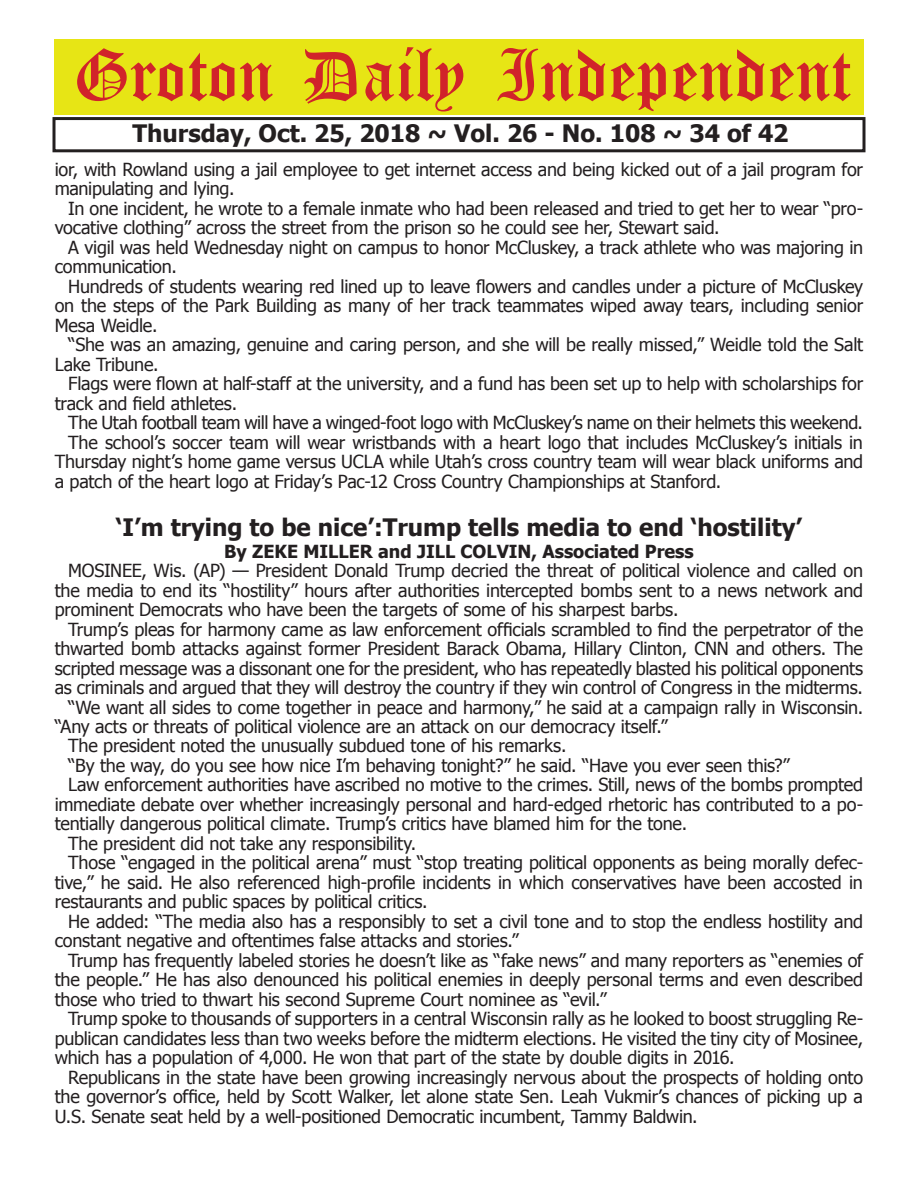
<style>
.page{position:relative;width:918px;height:1188px;background:#fff}
.page>*{position:absolute;margin:0;border:0;box-sizing:border-box;transform-origin:0 0}
.t1{font:54px "Old English Five";color:#d1232a}
.t2{font:700 24px "Tahoma";color:#231f20}
.t3{font:18px/19.5px "Tahoma";letter-spacing:-.015em;color:#231f20}
.t4{font:700 18px "Tahoma";color:#231f20}
</style>
<div class="page">
<div style="left:52px;top:117px;width:814px;height:35px;border:3px solid #231f20"></div>
<div style="left:54px;top:40px;width:810px;height:75px;background:#e7e515"></div>
<h1 class="t1" style="left:73px;top:50px;width:779px">Groton Daily Independent</h1>
<h2 class="t2" style="left:133px;top:116px;width:658px">Thursday, Oct. 25, 2018 ~ Vol. 26 - No. 108 ~ 34 of 42</h2>
<p class="t3" style="left:55px;top:159px;width:810px">ior, with Rowland using a jail employee to get internet access and being kicked out of a jail program for manipulating and lying.</p>
<p class="t3" style="left:55px;top:198px;width:810px;text-indent:14px">In one incident, he wrote to a female inmate who had been released and tried to get her to wear “pro&shy;vocative clothing” across the street from the prison so he could see her, Stewart said.</p>
<p class="t3" style="left:55px;top:237px;width:810px;text-indent:14px">A vigil was held Wednesday night on campus to honor McCluskey, a track athlete who was majoring in communication.</p>
<p class="t3" style="left:55px;top:276px;width:810px;text-align:justify;text-indent:14px">Hundreds of students wearing red lined up to leave flowers and candles under a picture of McCluskey on the steps of the Park Building as many of her track teammates wiped away tears, including senior Mesa Weidle.</p>
<p class="t3" style="left:55px;top:334px;width:810px;text-indent:14px">“She was an amazing, genuine and caring person, and she will be really missed,” Weidle told the Salt<br>Lake Tribune.</p>
<p class="t3" style="left:55px;top:373px;width:810px;text-indent:14px">Flags were flown at half-staff at the university, and a fund has been set up to help with scholarships for track and field athletes.</p>
<p class="t3" style="left:68px;top:412px;width:796px">The Utah football team will have a winged-foot logo with McCluskey’s name on their helmets this weekend.</p>
<p class="t3" style="left:68px;top:431px;width:796px">The school’s soccer team will wear wristbands with a heart logo that includes McCluskey’s initials in</p>
<p class="t3" style="left:55px;top:451px;width:810px">Thursday night’s home game versus UCLA while Utah’s cross country team will wear black uniforms and</p>
<p class="t3" style="left:55px;top:470px;width:668px">a patch of the heart logo at Friday’s Pac-12 Cross Country Championships at Stanford.</p>
<h2 class="t2" style="left:116px;top:510px;width:688px">‘I’m trying to be nice’:Trump tells media to end ‘hostility’</h2>
<p class="t4" style="left:224px;top:538px;width:471px">By ZEKE MILLER and JILL COLVIN, Associated Press</p>
<p class="t3" style="left:55px;top:560px;width:810px;text-align:justify;text-indent:14px">MOSINEE, Wis. (AP) — President Donald Trump decried the threat of political violence and called on the media to end its “hostility” hours after authorities intercepted bombs sent to a news network and prominent Democrats who have been the targets of some of his sharpest barbs.</p>
<p class="t3" style="left:68px;top:618px;width:796px">Trump’s pleas for harmony came as law enforcement officials scrambled to find the perpetrator of the</p>
<p class="t3" style="left:55px;top:638px;width:810px">thwarted bomb attacks against former President Barack Obama, Hillary Clinton, CNN and others. The</p>
<p class="t3" style="left:55px;top:657px;width:810px">scripted message was a dissonant one for the president, who has repeatedly blasted his political opponents</p>
<p class="t3" style="left:55px;top:677px;width:810px">as criminals and argued that they will destroy the country if they win control of Congress in the midterms.</p>
<p class="t3" style="left:68px;top:696px;width:796px">“We want all sides to come together in peace and harmony,” he said at a campaign rally in Wisconsin.</p>
<p class="t3" style="left:55px;top:716px;width:614px">“Any acts or threats of political violence are an attack on our democracy itself.”</p>
<p class="t3" style="left:68px;top:735px;width:500px">The president noted the unusually subdued tone of his remarks.</p>
<p class="t3" style="left:68px;top:755px;width:723px">“By the way, do you see how nice I’m behaving tonight?” he said. “Have you ever seen this?”</p>
<p class="t3" style="left:68px;top:774px;width:796px">Law enforcement authorities have ascribed no motive to the crimes. Still, news of the bombs prompted</p>
<p class="t3" style="left:55px;top:794px;width:810px">immediate debate over whether increasingly personal and hard-edged rhetoric has contributed to a po-</p>
<p class="t3" style="left:55px;top:813px;width:634px">tentially dangerous political climate. Trump’s critics have blamed him for the tone.</p>
<p class="t3" style="left:68px;top:833px;width:350px">The president did not take any responsibility.</p>
<p class="t3" style="left:68px;top:852px;width:796px">Those “engaged in the political arena” must “stop treating political opponents as being morally defec-</p>
<p class="t3" style="left:55px;top:872px;width:810px">tive,” he said. He also referenced high-profile incidents in which conservatives have been accosted in</p>
<p class="t3" style="left:55px;top:891px;width:374px">restaurants and public spaces by political critics.</p>
<p class="t3" style="left:68px;top:911px;width:796px">He added: “The media also has a responsibly to set a civil tone and to stop the endless hostility and</p>
<p class="t3" style="left:55px;top:930px;width:466px">constant negative and oftentimes false attacks and stories.”</p>
<p class="t3" style="left:68px;top:950px;width:796px">Trump has frequently labeled stories he doesn’t like as “fake news” and many reporters as “enemies of</p>
<p class="t3" style="left:55px;top:969px;width:810px">the people.” He has also denounced his political enemies in deeply personal terms and even described</p>
<p class="t3" style="left:55px;top:989px;width:553px">those who tried to thwart his second Supreme Court nominee as “evil.”</p>
<p class="t3" style="left:68px;top:1008px;width:796px">Trump spoke to thousands of supporters in a central Wisconsin rally as he looked to boost struggling Re-</p>
<p class="t3" style="left:55px;top:1028px;width:810px">publican candidates less than two weeks before the midterm elections. He visited the tiny city of Mosinee,</p>
<p class="t3" style="left:55px;top:1047px;width:681px">which has a population of 4,000. He won that part of the state by double digits in 2016.</p>
<p class="t3" style="left:68px;top:1067px;width:796px">Republicans in the state have been growing increasingly nervous about the prospects of holding onto</p>
<p class="t3" style="left:55px;top:1086px;width:810px">the governor’s office, held by Scott Walker, let alone state Sen. Leah Vukmir’s chances of picking up a</p>
<p class="t3" style="left:55px;top:1106px;width:644px">U.S. Senate seat held by a well-positioned Democratic incumbent, Tammy Baldwin.</p>
</div>
